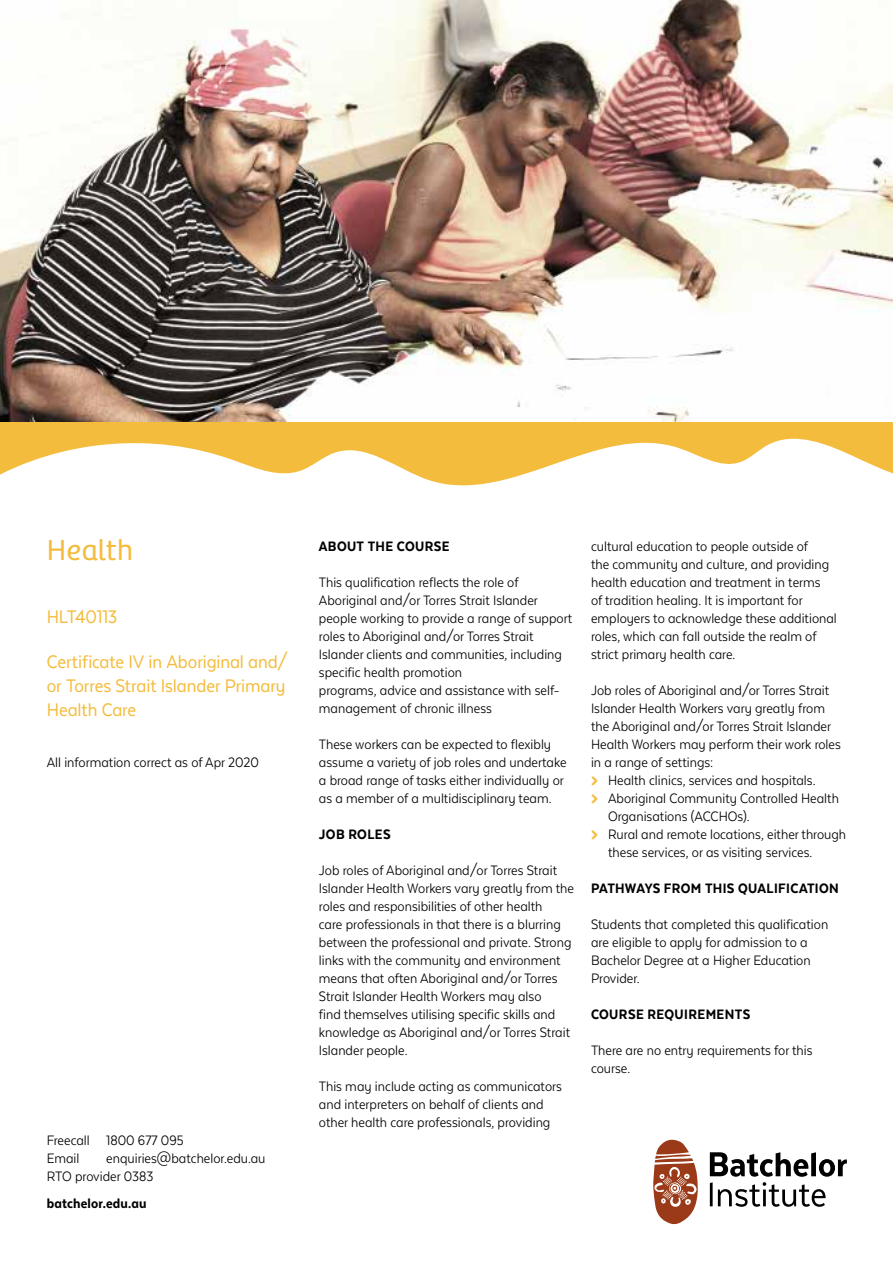
<style>
.page{position:relative;width:893px;height:1263px;background:#fff}
.page>*{position:absolute;margin:0;border:0;box-sizing:border-box;transform-origin:0 0}
.t1{font:30px "Amelia Rounded UP Regular";letter-spacing:.01em;color:#f4bc3d}
.t2{font:21px/45px "Texta Narrow Alt";letter-spacing:-.005em;color:#f4bc3d}
.t3{font:15.75px/18px "Texta Narrow Alt";color:#000}
.t4{font:800 15.75px "Texta Narrow Alt";letter-spacing:.02em;color:#000}
</style>
<div class="page">
<svg style="left:0;top:422px;width:893px;height:64px;fill:#f4bc3d"></svg>
<img style="left:0;top:0;width:893px;height:422px">
<svg style="left:653px;top:1140px;width:45px;height:84px"></svg>
<svg style="left:710px;top:1152px;width:137px;height:55px"></svg>
<h1 class="t1" style="left:47px;top:531px;width:88px">Health</h1>
<h2 class="t2" style="left:47px;top:594px;width:243px">HLT40113<br>Certificate IV in Aboriginal and/</h2>
<h2 class="t2" style="left:47px;top:673px;width:240px;line-height:24px">or Torres Strait Islander Primary<br>Health Care</h2>
<p class="t3" style="left:47px;top:753px;width:214px">All information correct as of Apr 2020</p>
<p class="t3" style="left:47px;top:1131px;width:138px">Freecall 1800 677 095<br>Email</p>
<p class="t3" style="left:47px;top:1149px;width:220px;text-indent:60px">enquiries@batchelor.edu.au<br>RTO provider 0383</p>
<p class="t4" style="left:47px;top:1195px;width:101px">batchelor.edu.au</p>
<p class="t4" style="left:319px;top:538px;width:132px">ABOUT THE COURSE</p>
<p class="t3" style="left:319px;top:573px;width:255px">This qualification reflects the role of Aboriginal and/or Torres Strait Islander people working to provide a range of support roles to Aboriginal and/or Torres Strait Islander clients and communities, including specific health promotion<br>programs, advice and assistance with self&shy;management of chronic illness</p>
<p class="t3" style="left:319px;top:735px;width:249px">These workers can be expected to flexibly assume a variety of job roles and undertake a broad range of tasks either individually or as a member of a multidisciplinary team.</p>
<p class="t4" style="left:319px;top:826px;width:73px">JOB ROLES</p>
<p class="t3" style="left:319px;top:861px;width:257px">Job roles of Aboriginal and/or Torres Strait Islander Health Workers vary greatly from the roles and responsibilities of other health<br>care professionals in that there is a blurring between the professional and private. Strong links with the community and environment means that often Aboriginal and/or Torres Strait Islander Health Workers may also<br>find themselves utilising specific skills and knowledge as Aboriginal and/or Torres Strait Islander people.</p>
<p class="t3" style="left:319px;top:1077px;width:245px">This may include acting as communicators and interpreters on behalf of clients and other health care professionals, providing</p>
<p class="t3" style="left:591px;top:537px;width:247px">cultural education to people outside of<br>the community and culture, and providing health education and treatment in terms<br>of tradition healing. It is important for employers to acknowledge these additional roles, which can fall outside the realm of strict primary health care.</p>
<p class="t3" style="left:591px;top:681px;width:240px">Job roles of Aboriginal and/or Torres Strait</p>
<p class="t3" style="left:591px;top:699px;width:235px">Islander Health Workers vary greatly from</p>
<p class="t3" style="left:591px;top:717px;width:242px">the Aboriginal and/or Torres Strait Islander</p>
<p class="t3" style="left:591px;top:735px;width:251px">Health Workers may perform their work roles</p>
<p class="t3" style="left:591px;top:753px;width:124px">in a range of settings:</p>
<p class="t3" style="left:608px;top:771px;width:209px">Health clinics, services and hospitals.</p>
<p class="t3" style="left:608px;top:789px;width:232px">Aboriginal Community Controlled Health</p>
<p class="t3" style="left:608px;top:807px;width:143px">Organisations (ACCHOs).</p>
<p class="t3" style="left:608px;top:825px;width:240px">Rural and remote locations, either through</p>
<p class="t3" style="left:608px;top:843px;width:206px">these services, or as visiting services.</p>
<p class="t4" style="left:591px;top:880px;width:249px">PATHWAYS FROM THIS QUALIFICATION</p>
<p class="t3" style="left:591px;top:915px;width:239px">Students that completed this qualification are eligible to apply for admission to a Bachelor Degree at a Higher Education Provider.</p>
<p class="t4" style="left:591px;top:1006px;width:161px">COURSE REQUIREMENTS</p>
<p class="t3" style="left:591px;top:1041px;width:223px">There are no entry requirements for this course.</p>
</div>
